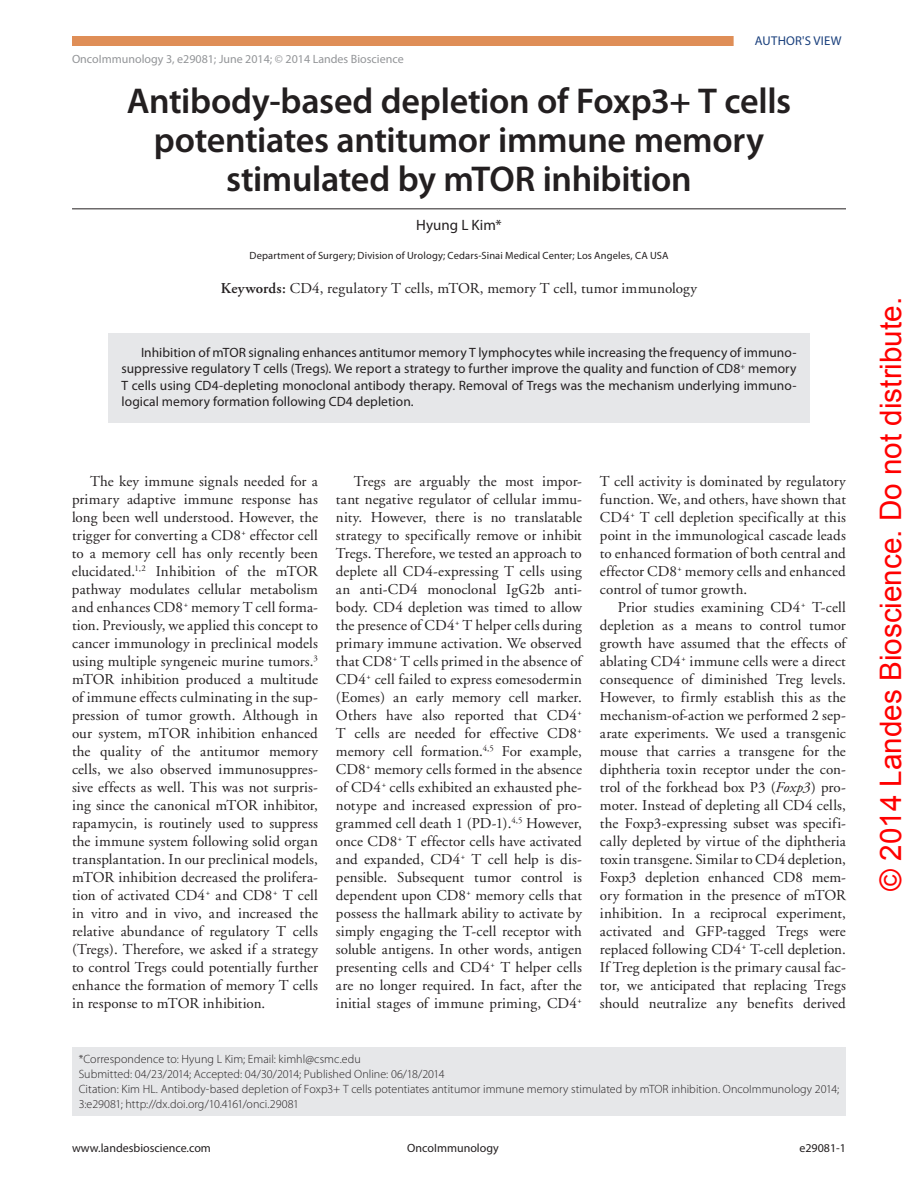
<style>
.page{position:relative;width:918px;height:1188px;background:#fff}
.page>*{position:absolute;margin:0;border:0;box-sizing:border-box;transform-origin:0 0}
.t1{font:600 36px/39px "Myriad Pro";letter-spacing:-.01em;color:#231f20;text-align:center}
.t2{font:29.7px "Arial";color:#f00}
.t3{font:15px/18px "Adobe Garamond";letter-spacing:.01em;color:#231f20;text-align:justify}
.t4{font:15px "Myriad Pro";letter-spacing:.005em;color:#231f20}
.t5{font:13.5px/16.5px "Myriad Pro";letter-spacing:.005em;color:#231f20;text-align:justify}
.t6{font:12.75px "Myriad Pro";letter-spacing:.02em;color:#193f7c}
.t7{font:300 12px/15px "Myriad Pro";letter-spacing:.005em;color:#231f20}
.t8{font:12px "Myriad Pro";color:#939598}
.t9{font:12px "Myriad Pro";color:#231f20}
.t10{font:10.5px "Myriad Pro";letter-spacing:.015em;color:#231f20}
.s1{font-weight:600}
.s2{font-style:italic}
</style>
<div class="page">
<div style="left:72px;top:36px;width:774px;height:10px;background:#df8e57"></div>
<svg style="left:733px;top:36px;width:113px;height:10px"></svg>
<div style="left:72px;top:1048px;width:774px;height:68px;background:#e6e7e9"></div>
<hr style="left:72px;top:209px;width:774px;height:1px;background:#231f20">
<div style="left:108px;top:333px;width:702px;height:90px;background:#e6e7e9"></div>
<p class="t8" style="left:72px;top:52px;width:333px">OncoI mmunology 3, e29081; June 2014; © 2014 Landes Bioscience</p>
<p class="t6" style="left:755px;top:33px;width:88px">Author's View</p>
<h1 class="t1" style="left:127px;top:81px;width:666px">Antibody-based depletion of Foxp3+ T cells potentiates antitumor immune memory stimulated by mTOR inhibition</h1>
<p class="t4" style="left:416px;top:216px;width:87px">Hyung L Kim*</p>
<p class="t10" style="left:250px;top:249px;width:420px">Department of Surgery; Division of Urology; Cedars-Sinai Medical Center; Los Angeles, CA USA</p>
<p class="t3" style="left:221px;top:280px;width:478px"><span class="s1">Keywords:</span> CD4, regulatory T cells, mTOR, memory T cell, tumor immunology</p>
<p class="t5" style="left:121px;top:344px;width:677px;text-indent:127px">signaling enhances antitumor memory T lymphocytes while increasing the frequency of immuno&shy;suppressive regulatory T cells (Tregs). We report a strategy to further improve the quality and function of CD8<sup>+</sup> memory T cells using CD4-depleting monoclonal antibody therapy. Removal of Tregs was the mechanism underlying immuno&shy;logical memory formation following CD4 depletion.</p>
<p class="t5" style="left:141px;top:344px;width:86px">Inhibition of mTOR</p>
<p class="t3" style="left:72px;top:473px;width:248px;text-indent:18px">The key immune signals needed for a primary adaptive immune response has long been well understood. However, the trigger for converting a CD8<sup>+</sup> effector cell to a memory cell has only recently been elucidated.<sup>1,2</sup> Inhibition of the mTOR pathway modulates cellular metabolism and enhances CD8<sup>+</sup> memory T cell forma&shy;tion. Previously, we applied this concept to cancer immunology in preclinical models using multiple syngeneic murine tumors.<sup>3 </sup>mTOR inhibition produced a multitude of immune effects culminating in the sup&shy;pression of tumor growth. Although in our system, mTOR inhibition enhanced the quality of the antitumor memory cells, we also observed immunosuppres&shy;sive effects as well. This was not surpris&shy;ing since the canonical mTOR inhibitor, rapamycin, is routinely used to suppress the immune system following solid organ transplantation. In our preclinical models, mTOR inhibition decreased the prolifera&shy;tion of activated CD4<sup>+</sup> and CD8<sup>+</sup> T cell in vitro and in vivo, and increased the relative abundance of regulatory T cells (Tregs). Therefore, we asked if a strategy to control Tregs could potentially further enhance the formation of memory T cells in response to mTOR inhibition.</p>
<p class="t3" style="left:336px;top:473px;width:248px;text-indent:18px">Tregs are arguably the most impor&shy;tant negative regulator of cellular immu&shy;nity. However, there is no translatable strategy to specifically remove or inhibit Tregs. Therefore, we tested an approach to deplete all CD4-expressing T cells using an anti-CD4 monoclonal IgG2b anti&shy;body. CD4 depletion was timed to allow the presence of CD4<sup>+</sup> T helper cells during primary immune activation. We observed that CD8<sup>+</sup> T cells primed in the absence of CD4<sup>+</sup> cell failed to express eomesodermin (Eomes) an early memory cell marker.<br>Others have also reported that CD4<sup>+ </sup>T cells are needed for effective CD8<sup>+ </sup>memory cell formation.<sup>4,5</sup> For example, CD8<sup>+</sup> memory cells formed in the absence of CD4<sup>+</sup> cells exhibited an exhausted phe&shy;notype and increased expression of pro&shy;grammed cell death 1 (PD-1).<sup>4,5</sup> However, once CD8<sup>+</sup> T effector cells have activated and expanded, CD4<sup>+</sup> T cell help is dis&shy;pensible. Subsequent tumor control is dependent upon CD8<sup>+</sup> memory cells that possess the hallmark ability to activate by simply engaging the T-cell receptor with soluble antigens. In other words, antigen presenting cells and CD4<sup>+</sup> T helper cells are no longer required. In fact, after the initial stages of immune priming, CD4<sup>+</sup></p>
<p class="t3" style="left:600px;top:473px;width:247px">T cell activity is dominated by regulatory function. We, and others, have shown that CD4<sup>+</sup> T cell depletion specifically at this point in the immunological cascade leads to enhanced formation of both central and effector CD8<sup>+</sup> memory cells and enhanced control of tumor growth.</p>
<p class="t3" style="left:600px;top:599px;width:248px;text-indent:18px">Prior studies examining CD4<sup>+</sup> T-cell depletion as a means to control tumor growth have assumed that the effects of ablating CD4<sup>+</sup> immune cells were a direct consequence of diminished Treg levels.<br>However, to firmly establish this as the mechanism-of-action we performed 2 sep&shy;arate experiments. We used a transgenic mouse that carries a transgene for the diphtheria toxin receptor under the con&shy;trol of the forkhead box P3 (<span class="s2">Foxp3</span>) pro&shy;moter. Instead of depleting all CD4 cells, the Foxp3-expressing subset was specifi&shy;cally depleted by virtue of the diphtheria toxin transgene. Similar to CD4 depletion, Foxp3 depletion enhanced CD8 mem&shy;ory formation in the presence of mTOR inhibition. In a reciprocal experiment, activated and GFP-tagged Tregs were replaced following CD4<sup>+</sup> T-cell depletion.<br>If Treg depletion is the primary causal fac&shy;tor, we anticipated that replacing Tregs should neutralize any benefits derived</p>
<p class="t7" style="left:79px;top:1052px;width:762px">*Correspondence to: Hyung L Kim; Email: kimhl@csmc.edu<br>Submitted: 04/23/2014; Accepted: 04/30/2014; Published Online: 06/18/2014<br>Citation: Kim HL. Antibody-based depletion of Foxp3+ T cells potentiates antitumor immune memory stimulated by mTOR inhibition. OncoImmunology 2014; 3:e29081; http://dx.doi.org/10.4161/onci.29081</p>
<p class="t9" style="left:72px;top:1141px;width:243px">www.landesbioscience.com O</p>
<p class="t9" style="left:416px;top:1141px;width:85px">ncoI mmunology</p>
<p class="t9" style="left:799px;top:1141px;width:48px">e29081-1</p>
<h2 class="t2" style="left:871px;top:891px;width:595px;rotate:-90deg">© 2014 Landes Bioscience. Do not distribute.</h2>
</div>
